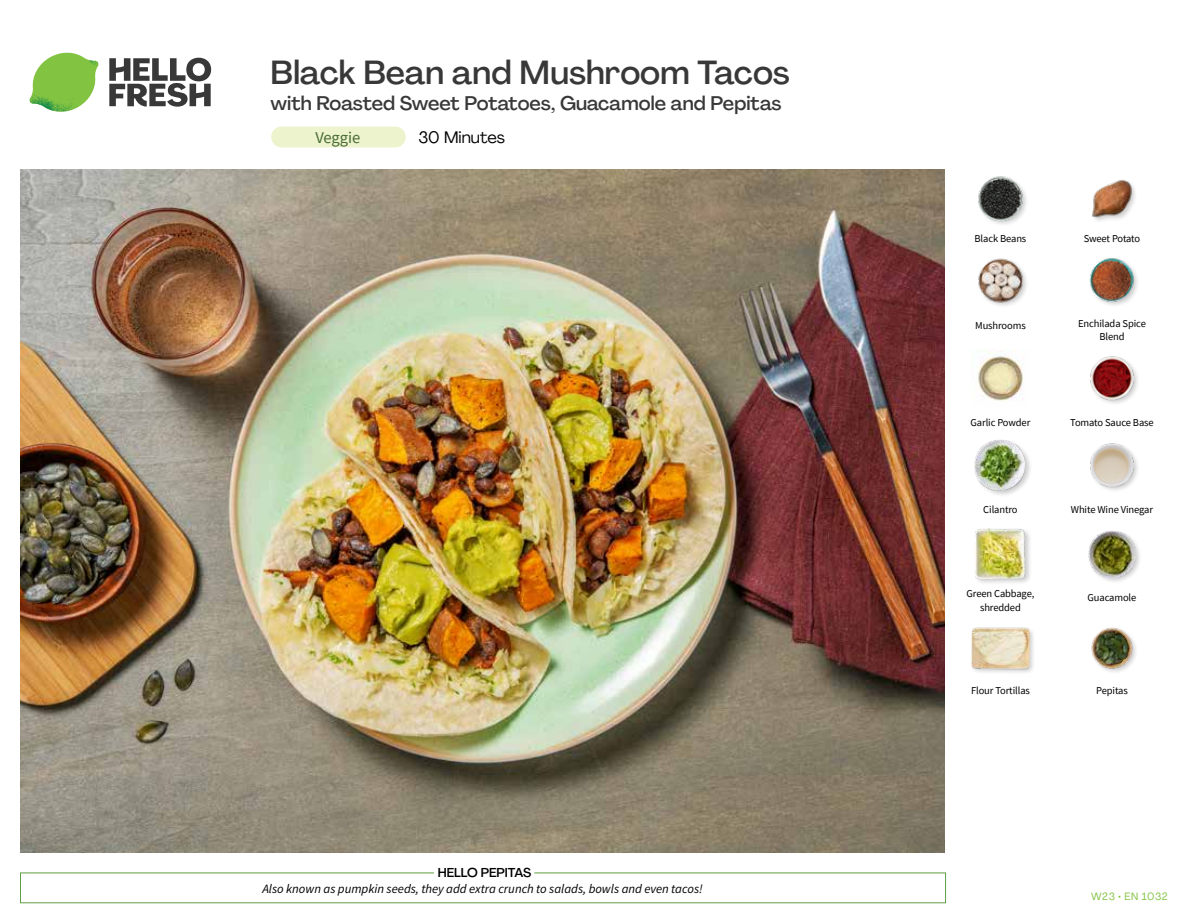
<style>
.page{position:relative;width:1188px;height:918px;background:#fff}
.page>*{position:absolute;margin:0;border:0;box-sizing:border-box;transform-origin:0 0}
.t1{font:500 33px "Agrandir";color:#383839}
.t2{font:500 19.5px "Agrandir";color:#383839}
.t3{font:16.5px "Agrandir";color:#000}
.t4{font:16.5px "Source Sans Pro";color:#476b32}
.t5{font:italic 12.75px "Source Sans Pro";color:#000}
.t6{font:500 12.75px "Agrandir";color:#000}
.t7{font:10.5px/13.5px "Source Sans Pro";letter-spacing:-.01em;color:#000;text-align:center}
.t8{font:10.5px "Agrandir";letter-spacing:.05em;color:#82c341}
</style>
<div class="page">
<svg style="left:109px;top:57px;width:102px;height:50px"></svg>
<svg style="left:34px;top:53px;width:62px;height:40px"></svg>
<img style="left:67px;top:53px;width:32px;height:26px">
<img style="left:33px;top:75px;width:59px;height:11px">
<img style="left:29px;top:79px;width:61px;height:33px">
<img style="left:65px;top:86px;width:27px;height:25px">
<div style="left:20px;top:873px;width:926px;height:30px;border:1px solid #609f43"></div>
<div style="left:434px;top:865px;width:100px;height:15px;background:#fff"></div>
<img style="left:21px;top:170px;width:924px;height:682px">
<div style="left:271px;top:127px;width:135px;height:20px;background:#edf3cd;border-radius:10px"></div>
<img style="left:1091px;top:627px;width:45px;height:45px">
<div style="left:971px;top:626px;width:65px;height:49px;background:#000;opacity:.2"></div>
<img style="left:972px;top:626px;width:57px;height:49px">
<div style="left:1087px;top:529px;width:56px;height:55px;background:#000;opacity:.2"></div>
<img style="left:1089px;top:530px;width:46px;height:47px">
<div style="left:974px;top:527px;width:59px;height:59px;background:#000;opacity:.2"></div>
<img style="left:975px;top:528px;width:51px;height:51px">
<img style="left:1090px;top:443px;width:48px;height:48px">
<div style="left:973px;top:439px;width:60px;height:59px;background:#000;opacity:.2"></div>
<img style="left:975px;top:439px;width:51px;height:51px">
<img style="left:1090px;top:356px;width:48px;height:48px">
<img style="left:977px;top:350px;width:47px;height:51px">
<img style="left:1089px;top:258px;width:49px;height:47px">
<img style="left:978px;top:258px;width:49px;height:48px">
<img style="left:1092px;top:179px;width:43px;height:42px">
<img style="left:978px;top:176px;width:49px;height:48px">
<h1 class="t1" style="left:271px;top:52px;width:521px">Black Bean and Mushroom Tacos</h1>
<h2 class="t2" style="left:271px;top:91px;width:512px">with Roasted Sweet Potatoes, Guacamole and Pepitas</h2>
<h3 class="t4" style="left:315px;top:127px;width:47px">Veggie</h3>
<h3 class="t3" style="left:418px;top:127px;width:88px">30 Minutes</h3>
<p class="t6" style="left:438px;top:864px;width:95px">HELLO PEPITAS</p>
<p class="t5" style="left:262px;top:881px;width:442px">Also known as pumpkin seeds, they add extra crunch to salads, bowls and even tacos!</p>
<p class="t7" style="left:975px;top:231px;width:53px">Black Beans</p>
<p class="t7" style="left:1084px;top:231px;width:58px">Sweet Potato</p>
<p class="t7" style="left:975px;top:319px;width:52px">Mushrooms</p>
<p class="t7" style="left:1078px;top:316px;width:69px">Enchilada Spice<br>Blend</p>
<p class="t7" style="left:971px;top:416px;width:61px">Garlic Powder</p>
<p class="t7" style="left:1070px;top:416px;width:85px">Tomato Sauce Base</p>
<p class="t7" style="left:983px;top:503px;width:36px">Cilantro</p>
<p class="t7" style="left:1071px;top:503px;width:84px">White Wine Vinegar</p>
<p class="t7" style="left:967px;top:587px;width:69px">Green Cabbage, shredded</p>
<p class="t7" style="left:1088px;top:591px;width:50px">Guacamole</p>
<p class="t7" style="left:971px;top:684px;width:60px">Flour Tortillas</p>
<p class="t7" style="left:1096px;top:684px;width:33px">Pepitas</p>
<p class="t8" style="left:1091px;top:890px;width:78px">W23 • EN 1032</p>
</div>
